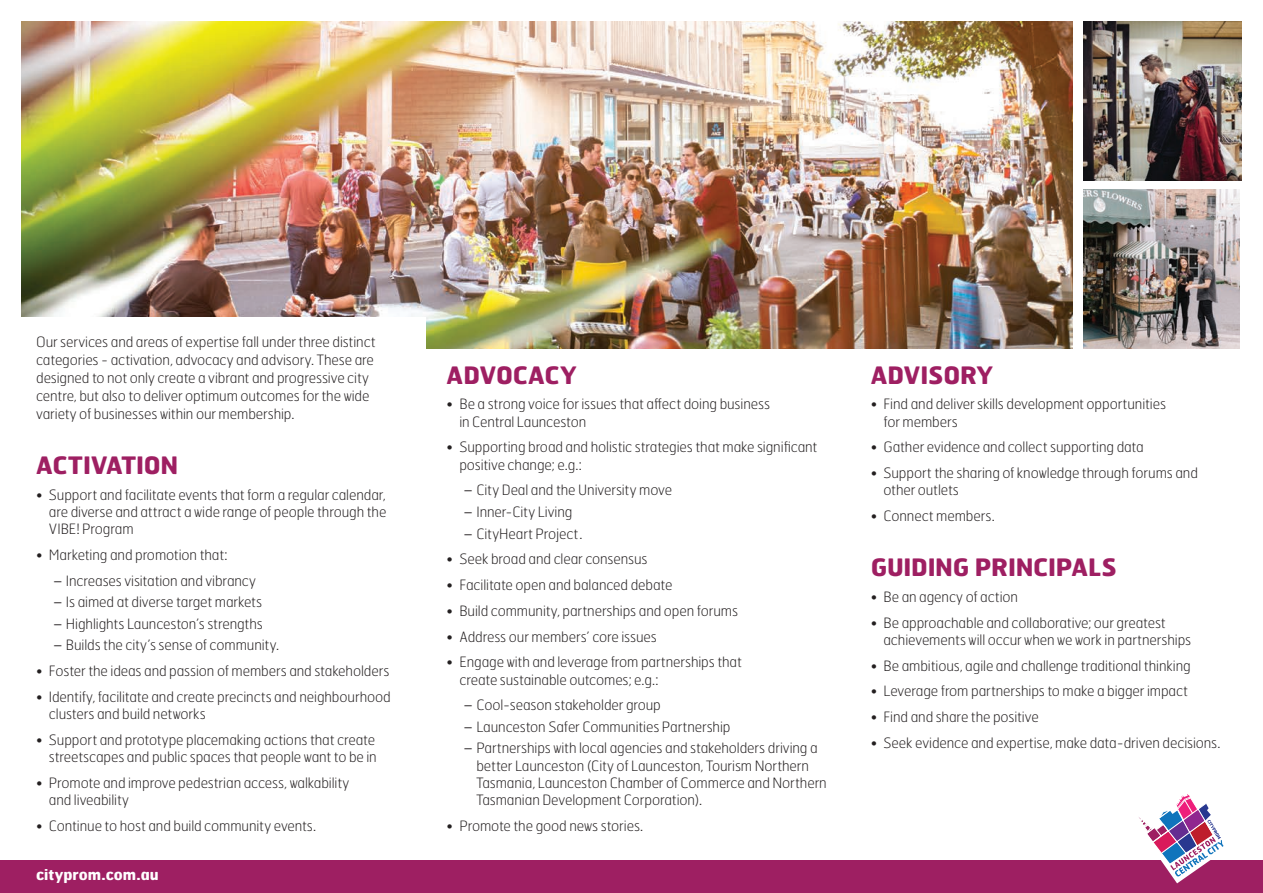
<style>
.page{position:relative;width:1263px;height:893px;background:#fff}
.page>*{position:absolute;margin:0;border:0;box-sizing:border-box;transform-origin:0 0}
.t1{font:700 24px "Hermes FB";letter-spacing:-.01em;color:#9e1f62}
.t2{font:700 15px "Hermes FB";color:#fff}
.t3{font:100 14.25px/17.2px "Hermes FB";letter-spacing:-.005em;color:#231f20}
.s1{font-family:"Avenir";font-weight:400}
</style>
<div class="page">
<img style="left:21px;top:21px;width:1052px;height:328px">
<div style="left:0;top:317px;width:425px;height:59px;background:#fff"></div>
<div style="left:0;top:860px;width:1263px;height:33px;background:#9e1f62"></div>
<img style="left:1084px;top:21px;width:158px;height:160px">
<img style="left:1084px;top:189px;width:156px;height:160px">
<svg style="left:1139px;top:794px;width:85px;height:89px"></svg>
<p class="t3" style="left:36px;top:332px;width:341px;line-height:18px">Our services and areas of expertise fall under three distinct categories - activation, advocacy and advisory. These are designed to not only create a vibrant and progressive city centre, but also to deliver optimum outcomes for the wide variety of businesses within our membership.</p>
<h1 class="t1" style="left:36px;top:450px;width:144px">ACTIVATION</h1>
<p class="t3" style="left:49px;top:486px;width:339px;text-align:justify;text-indent:-13px">• Support and facilitate events that form a regular calendar, are diverse and attract a wide range of people through the VIBE! Program</p>
<p class="t3" style="left:53px;top:542px;width:204px;line-height:25.8px;text-indent:-17px">• Marketing and promotion that:<br><span class="s1">−</span> Increases visitation and vibrancy</p>
<p class="t3" style="left:53px;top:591px;width:227px;line-height:21.5px"><span class="s1">−</span> Is aimed at diverse target markets<br><span class="s1">−</span> Highlights Launceston’s strengths<br><span class="s1">−</span> Builds the city’s sense of community.</p>
<p class="t3" style="left:36px;top:662px;width:355px">• Foster the ideas and passion of members and stakeholders</p>
<p class="t3" style="left:49px;top:688px;width:343px;text-indent:-13px">• Identify, facilitate and create precincts and neighbourhood clusters and build networks</p>
<p class="t3" style="left:36px;top:731px;width:342px;text-align:right">• Support and prototype placemaking actions that create streetscapes and public spaces that people want to be in</p>
<p class="t3" style="left:49px;top:774px;width:302px;text-indent:-13px">• Promote and improve pedestrian access, walkability and liveability</p>
<p class="t3" style="left:36px;top:817px;width:282px">• Continue to host and build community events.</p>
<p class="t2" style="left:36px;top:865px;width:124px">cityprom.com.au</p>
<h1 class="t1" style="left:447px;top:359px;width:132px">ADVOCACY</h1>
<p class="t3" style="left:459px;top:395px;width:312px;text-indent:-13px">• Be a strong voice for issues that affect doing business in Central Launceston</p>
<p class="t3" style="left:459px;top:438px;width:359px;text-indent:-13px">• Supporting broad and holistic strategies that make significant positive change; e.g.:</p>
<p class="t3" style="left:464px;top:479px;width:210px;line-height:21.5px"><span class="s1">−</span> City Deal and the University move <span class="s1">−</span> Inner-City Living<br><span class="s1">−</span> CityHeart Project .</p>
<p class="t3" style="left:447px;top:550px;width:202px">• Seek broad and clear consensus</p>
<p class="t3" style="left:447px;top:576px;width:227px">• Facilitate open and balanced debate</p>
<p class="t3" style="left:447px;top:602px;width:293px">• Build community, partnerships and open forums</p>
<p class="t3" style="left:447px;top:627px;width:212px">• Address our members’ core issues</p>
<p class="t3" style="left:459px;top:653px;width:284px;text-indent:-13px">• Engage with and leverage from partnerships that create sustainable outcomes; e.g.:</p>
<p class="t3" style="left:464px;top:694px;width:355px;line-height:21.5px"><span class="s1">−</span> Cool-season stakeholder group<br><span class="s1">−</span> Launceston Safer Communities Partnership<br><span class="s1">−</span> Partnerships with local agencies and stakeholders driving a</p>
<p class="t3" style="left:476px;top:756px;width:352px">better Launceston (City of Launceston, Tourism Northern<br>Tasmania, Launceston Chamber of Commerce and Northern<br>Tasmanian Development Corporation).</p>
<p class="t3" style="left:447px;top:817px;width:198px">• Promote the good news stories.</p>
<h1 class="t1" style="left:871px;top:359px;width:124px">ADVISORY</h1>
<p class="t3" style="left:883px;top:395px;width:284px;text-indent:-13px">• Find and deliver skills development opportunities for members</p>
<p class="t3" style="left:871px;top:438px;width:275px">• Gather evidence and collect supporting data</p>
<p class="t3" style="left:883px;top:464px;width:316px;text-indent:-13px">• Support the sharing of knowledge through forums and other outlets</p>
<p class="t3" style="left:871px;top:507px;width:125px">• Connect members.</p>
<h1 class="t1" style="left:871px;top:552px;width:248px">GUIDING PRINCIPALS</h1>
<p class="t3" style="left:871px;top:588px;width:149px">• Be an agency of action</p>
<p class="t3" style="left:883px;top:613px;width:309px;text-indent:-13px">• Be approachable and collaborative; our greatest achievements will occur when we work in partnerships</p>
<p class="t3" style="left:871px;top:656px;width:322px">• Be ambitious, agile and challenge traditional thinking</p>
<p class="t3" style="left:871px;top:682px;width:319px">• Leverage from partnerships to make a bigger impact</p>
<p class="t3" style="left:871px;top:708px;width:170px">• Find and share the positive</p>
<p class="t3" style="left:871px;top:734px;width:351px">• Seek evidence and expertise, make data-driven decisions.</p>
</div>
